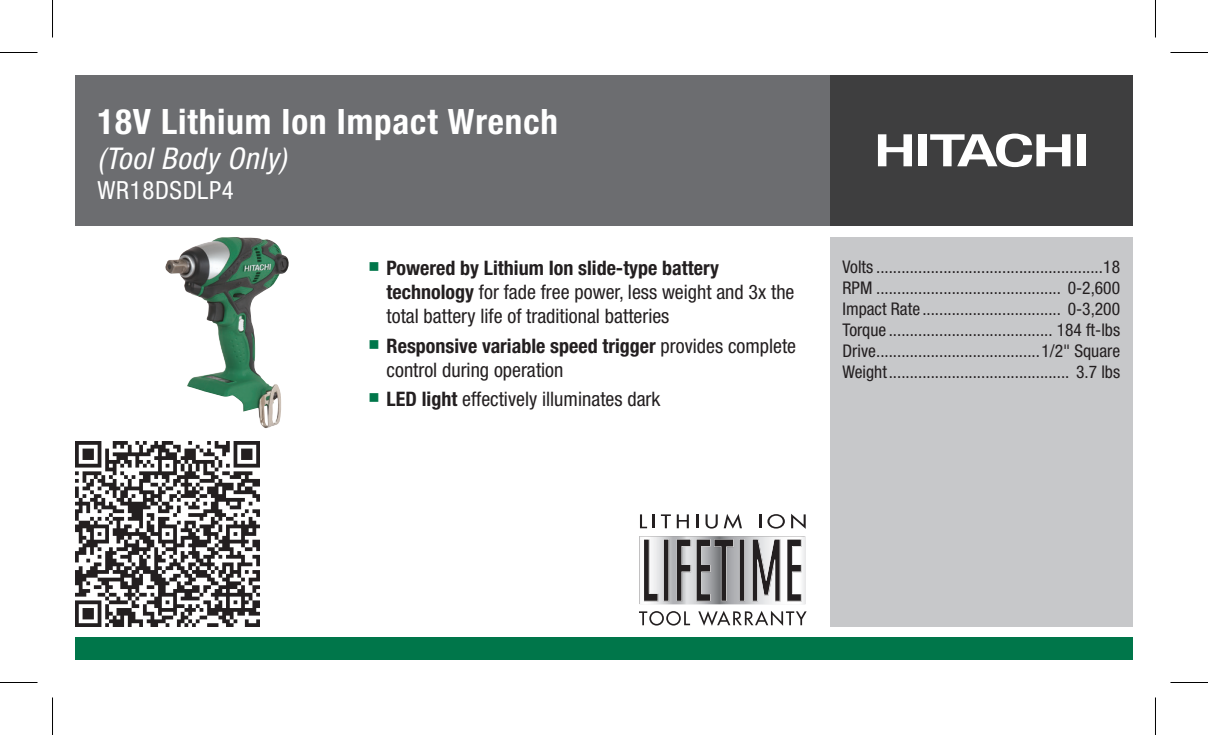
<style>
.page{position:relative;width:1208px;height:735px;background:#fff}
.page>*{position:absolute;margin:0;border:0;box-sizing:border-box;transform-origin:0 0}
.t1{font:700 condensed 35px "Helvetica Neue";letter-spacing:.025em;color:#fff}
.t2{font:italic condensed 30px "Helvetica Neue";letter-spacing:.025em;color:#fff}
.t3{font:condensed 25px "Helvetica Neue";letter-spacing:.025em;color:#fff}
.t4{font:condensed 20px/24px "Helvetica Neue";color:#231f20}
.t5{font:condensed 17.5px/21px "Helvetica Neue";color:#231f20;text-align:justify}
.s1{color:#00764a}
.s2{font-weight:700}
</style>
<div class="page">
<div style="left:830px;top:237px;width:302px;height:389px;background:#c7c8ca"></div>
<div style="left:75px;top:75px;width:755px;height:151px;background:#6c6d70"></div>
<div style="left:830px;top:75px;width:302px;height:151px;background:#3e3e3f"></div>
<div style="left:1077px;top:134px;width:8px;height:32px;background:#fff"></div>
<svg style="left:878px;top:134px;width:34px;height:32px"></svg>
<div style="left:918px;top:134px;width:9px;height:32px;background:#fff"></div>
<svg style="left:930px;top:134px;width:140px;height:33px"></svg>
<div style="left:75px;top:638px;width:1057px;height:22px;background:#00764a"></div>
<img style="left:75px;top:442px;width:184px;height:184px">
<img style="left:165px;top:237px;width:124px;height:191px">
<img style="left:640px;top:536px;width:165px;height:68px">
<svg style="left:640px;top:514px;width:7px;height:14px"></svg>
<svg style="left:653px;top:514px;width:2px;height:14px"></svg>
<svg style="left:661px;top:514px;width:28px;height:14px"></svg>
<svg style="left:696px;top:514px;width:2px;height:14px"></svg>
<svg style="left:705px;top:514px;width:12px;height:15px"></svg>
<svg style="left:723px;top:514px;width:19px;height:15px"></svg>
<svg style="left:759px;top:514px;width:2px;height:14px"></svg>
<svg style="left:767px;top:514px;width:18px;height:15px"></svg>
<svg style="left:791px;top:514px;width:14px;height:15px"></svg>
<svg style="left:639px;top:611px;width:51px;height:15px"></svg>
<svg style="left:698px;top:611px;width:108px;height:15px"></svg>
<hr style="left:0;top:52px;width:38px;height:1px;background:#000">
<hr style="left:1170px;top:52px;width:38px;height:1px;background:#000">
<hr style="left:0;top:682px;width:38px;height:1px;background:#000">
<hr style="left:1170px;top:682px;width:38px;height:1px;background:#000">
<hr style="left:52px;top:0;width:1px;height:38px;background:#000">
<hr style="left:52px;top:698px;width:1px;height:37px;background:#000">
<hr style="left:1155px;top:0;width:1px;height:38px;background:#000">
<hr style="left:1155px;top:698px;width:1px;height:37px;background:#000">
<h1 class="t1" style="left:98px;top:100px;width:462px">18V Lithium Ion Impact Wrench</h1>
<h2 class="t2" style="left:98px;top:141px;width:190px">(Tool Body Only)</h2>
<h3 class="t3" style="left:98px;top:175px;width:138px">WR18DSDLP4</h3>
<p class="t4" style="left:386px;top:256px;width:409px;text-indent:-18px"><span class="s1">■</span> <span class="s2">Powered by Lithium Ion slide-type battery technology</span> for fade free power, less weight and 3x the total battery life of traditional batteries</p>
<p class="t4" style="left:386px;top:333px;width:411px;text-indent:-18px"><span class="s1">■</span> <span class="s2">Responsive variable speed trigger</span> provides complete control during operation</p>
<p class="t4" style="left:368px;top:387px;width:293px"><span class="s1">■</span> <span class="s2">LED light</span> effectively illuminates dark</p>
<p class="t5" style="left:842px;top:256px;width:279px">Volts ......................................................18<br>RPM ............................................ 0-2,600<br>Impact Rate ................................. 0-3,200<br>Torque ....................................... 184 ft-lbs Drive.......................................1/2" Square Weight........................................... 3.7 lbs</p>
</div>
